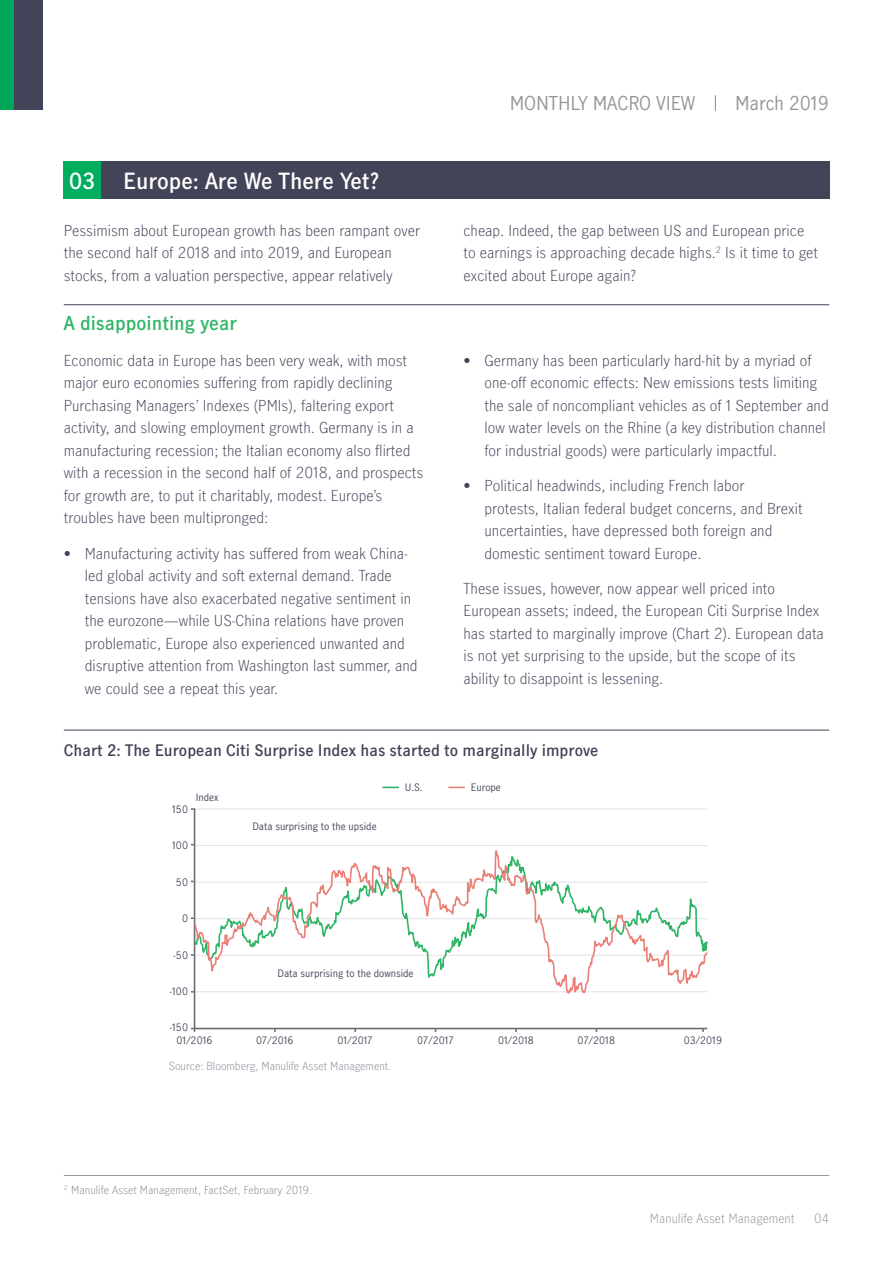
<style>
.page{position:relative;width:893px;height:1263px;background:#fff}
.page>*{position:absolute;margin:0;border:0;box-sizing:border-box;transform-origin:0 0}
.t1{font:600 21px "Manulife JH Sans";color:#fff}
.t2{font:18px "Manulife JH Sans";letter-spacing:-.01em;color:#939598}
.t3{font:600 18px "Manulife JH Sans";color:#30b566}
.t4{font:600 15px "Manulife JH Sans";color:#424559}
.t5{font:300 14.25px/22.5px "Manulife JH Sans";color:#424559}
.t6{font:300 12px "Manulife JH Sans";color:#939598}
.t7{font:300 10.5px "Manulife JH Sans";color:#8d8997}
.t8{font:9.75px/13px "Manulife JH Sans";color:#424458}
</style>
<div class="page">
<svg style="left:715px;top:95px;width:1px;height:16px"></svg>
<div style="left:0;top:0;width:15px;height:109px;background:#00a758"></div>
<div style="left:14px;top:0;width:29px;height:109px;background:#424559"></div>
<div style="left:64px;top:162px;width:37px;height:37px;background:#00ac5d"></div>
<div style="left:101px;top:162px;width:728px;height:37px;background:#434458"></div>
<hr style="left:64px;top:730px;width:765px;height:1px;background:#434458">
<svg style="left:191px;top:1028px;width:4px;height:4px"></svg>
<svg style="left:193px;top:808px;width:514px;height:42px"></svg>
<svg style="left:193px;top:850px;width:515px;height:176px"></svg>
<svg style="left:383px;top:787px;width:15px;height:1px"></svg>
<svg style="left:449px;top:787px;width:15px;height:1px"></svg>
<hr style="left:64px;top:1175px;width:765px;height:1px;background:#939598">
<hr style="left:64px;top:304px;width:765px;height:1px;background:#434458">
<h1 class="t1" style="left:69px;top:166px;width:28px">03</h1>
<h1 class="t1" style="left:123px;top:166px;width:257px">Europe: Are We There Yet?</h1>
<p class="t5" style="left:64px;top:218px;width:358px">Pessimism about European growth has been rampant over the second half of 2018 and into 2019, and European stocks, from a valuation perspective, appear relatively</p>
<p class="t3" style="left:64px;top:310px;width:174px">A disappointing year</p>
<p class="t5" style="left:64px;top:348px;width:361px">Economic data in Europe has been very weak, with most major euro economies suffering from rapidly declining Purchasing Managers’ Indexes (PMIs), faltering export activity, and slowing employment growth. Germany is in a manufacturing recession; the Italian economy also flirted with a recession in the second half of 2018, and prospects for growth are, to put it charitably, modest. Europe’s troubles have been multipronged:</p>
<p class="t5" style="left:85px;top:541px;width:334px;text-indent:-21px">• Manufacturing activity has suffered from weak China&shy;led global activity and soft external demand. Trade tensions have also exacerbated negative sentiment in the eurozone—while US-China relations have proven problematic, Europe also experienced unwanted and disruptive attention from Washington last summer, and we could see a repeat this year.</p>
<p class="t2" style="left:510px;top:90px;width:187px">MONTHLY MACRO VIEW</p>
<p class="t2" style="left:735px;top:90px;width:95px">March 2019</p>
<p class="t5" style="left:463px;top:218px;width:356px">cheap. Indeed, the gap between US and European price to earnings is approaching decade highs.<sup>2</sup> Is it time to get excited about Europe again?</p>
<p class="t5" style="left:484px;top:348px;width:346px;text-indent:-21px">• Germany has been particularly hard-hit by a myriad of one-off economic effects: New emissions tests limiting the sale of noncompliant vehicles as of 1 September and low water levels on the Rhine (a key distribution channel for industrial goods) were particularly impactful.</p>
<p class="t5" style="left:484px;top:474px;width:320px;text-indent:-21px">• Political headwinds, including French labor<br>protests, Italian federal budget concerns, and Brexit uncertainties, have depressed both foreign and domestic sentiment toward Europe.</p>
<p class="t5" style="left:463px;top:576px;width:362px">These issues, however, now appear well priced into European assets; indeed, the European Citi Surprise Index has started to marginally improve (Chart 2). European data is not yet surprising to the upside, but the scope of its ability to disappoint is lessening.</p>
<p class="t4" style="left:64px;top:739px;width:536px">Chart 2: The European Citi Surprise Index has started to marginally improve</p>
<p class="t8" style="left:196px;top:790px;width:24px">Index</p>
<p class="t8" style="left:172px;top:802px;width:17px">150</p>
<p class="t8" style="left:172px;top:838px;width:17px">100</p>
<p class="t8" style="left:176px;top:875px;width:14px">50</p>
<p class="t8" style="left:182px;top:911px;width:8px">0</p>
<p class="t8" style="left:173px;top:948px;width:16px">-50</p>
<p class="t8" style="left:169px;top:984px;width:20px">-100</p>
<p class="t8" style="left:177px;top:1021px;width:37px;text-indent:-7px">-150<br>01/2016</p>
<p class="t8" style="left:252px;top:819px;width:126px">Data surprising to the upside</p>
<p class="t8" style="left:405px;top:780px;width:19px">U.S.</p>
<p class="t8" style="left:471px;top:780px;width:31px">Europe</p>
<p class="t8" style="left:278px;top:966px;width:137px">Data surprising to the downside</p>
<p class="t8" style="left:256px;top:1034px;width:39px">07/2016</p>
<p class="t8" style="left:338px;top:1034px;width:37px">01/2017</p>
<p class="t8" style="left:417px;top:1034px;width:38px">07/2017</p>
<p class="t8" style="left:498px;top:1034px;width:37px">01/2018</p>
<p class="t8" style="left:578px;top:1034px;width:39px">07/2018</p>
<p class="t8" style="left:684px;top:1034px;width:40px">03/2019</p>
<p class="t7" style="left:169px;top:1059px;width:224px">Source: Bloomberg, Manulife Asset Management.</p>
<p class="t7" style="left:64px;top:1182px;width:250px"><sup>2</sup> Manulife Asset Management, FactSet, February 2019.</p>
<p class="t6" style="left:650px;top:1210px;width:146px">Manulife Asset Management</p>
<p class="t6" style="left:814px;top:1210px;width:16px">04</p>
</div>
